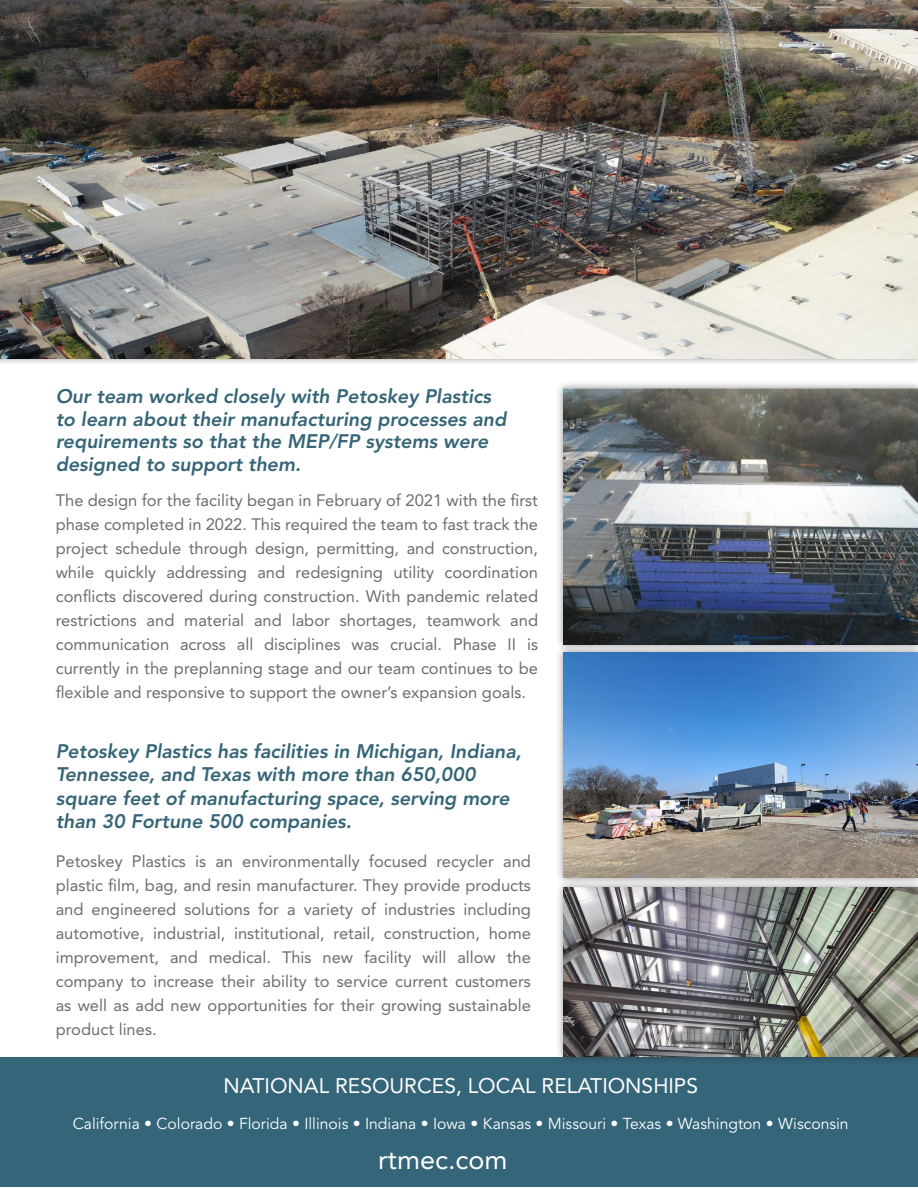
<style>
.page{position:relative;width:918px;height:1188px;background:#fff}
.page>*{position:absolute;margin:0;border:0;box-sizing:border-box;transform-origin:0 0}
.t1{font:27px "Avenir LT Std";color:#fff}
.t2{font:21px "Avenir LT Std";color:#fff}
.t3{font:italic 800 19.5px/23.4px "Avenir LT Std";color:#356577}
.t4{font:16.5px/24px "Avenir LT Std";color:#6c6d70;text-align:justify}
.t5{font:15.75px "Avenir LT Std";color:#fff}
</style>
<div class="page">
<div style="left:0;top:0;width:918px;height:367px;background:#231f20;opacity:.5"></div>
<img style="left:0;top:0;width:918px;height:358px">
<div style="left:556px;top:380px;width:362px;height:272px;background:#231f20;opacity:.5"></div>
<img style="left:564px;top:389px;width:354px;height:255px">
<div style="left:556px;top:645px;width:362px;height:241px;background:#231f20;opacity:.5"></div>
<img style="left:564px;top:653px;width:354px;height:225px">
<div style="left:1px;top:1057px;width:917px;height:130px;background:#346578"></div>
<div style="left:556px;top:879px;width:362px;height:186px;background:#231f20;opacity:.5"></div>
<img style="left:564px;top:887px;width:354px;height:170px">
<p class="t3" style="left:56px;top:386px;width:452px;line-height:22.5px">Our team worked closely with Petoskey Plastics to learn about their manufacturing processes and requirements so that the MEP/FP systems were designed to support them.</p>
<p class="t4" style="left:56px;top:488px;width:484px">The design for the facility began in February of 2021 with the first phase completed in 2022. This required the team to fast track the project schedule through design, permitting, and construction, while quickly addressing and redesigning utility coordination conflicts discovered during construction. With pandemic related restrictions and material and labor shortages, teamwork and communication across all disciplines was crucial. Phase II is currently in the preplanning stage and our team continues to be flexible and responsive to support the owner’s expansion goals.</p>
<p class="t3" style="left:56px;top:740px;width:467px">Petoskey Plastics has facilities in Michigan, Indiana, Tennessee, and Texas with more than 650,000 square feet of manufacturing space, serving more than 30 Fortune 500 companies.</p>
<p class="t4" style="left:56px;top:849px;width:477px">Petoskey Plastics is an environmentally focused recycler and plastic film, bag, and resin manufacturer. They provide products and engineered solutions for a variety of industries including automotive, industrial, institutional, retail, construction, home improvement, and medical. This new facility will allow the company to increase their ability to service current customers as well as add new opportunities for their growing sustainable product lines.</p>
<p class="t2" style="left:223px;top:1073px;width:476px">NATIONAL RESOURCES, LOCAL RELATIONSHIPS</p>
<p class="t5" style="left:73px;top:1114px;width:777px">California • Colorado • Florida • Illinois • Indiana • Iowa • Kansas • Missouri • Texas • Washington • Wisconsin</p>
<p class="t1" style="left:378px;top:1144px;width:131px">rtmec.com</p>
</div>
